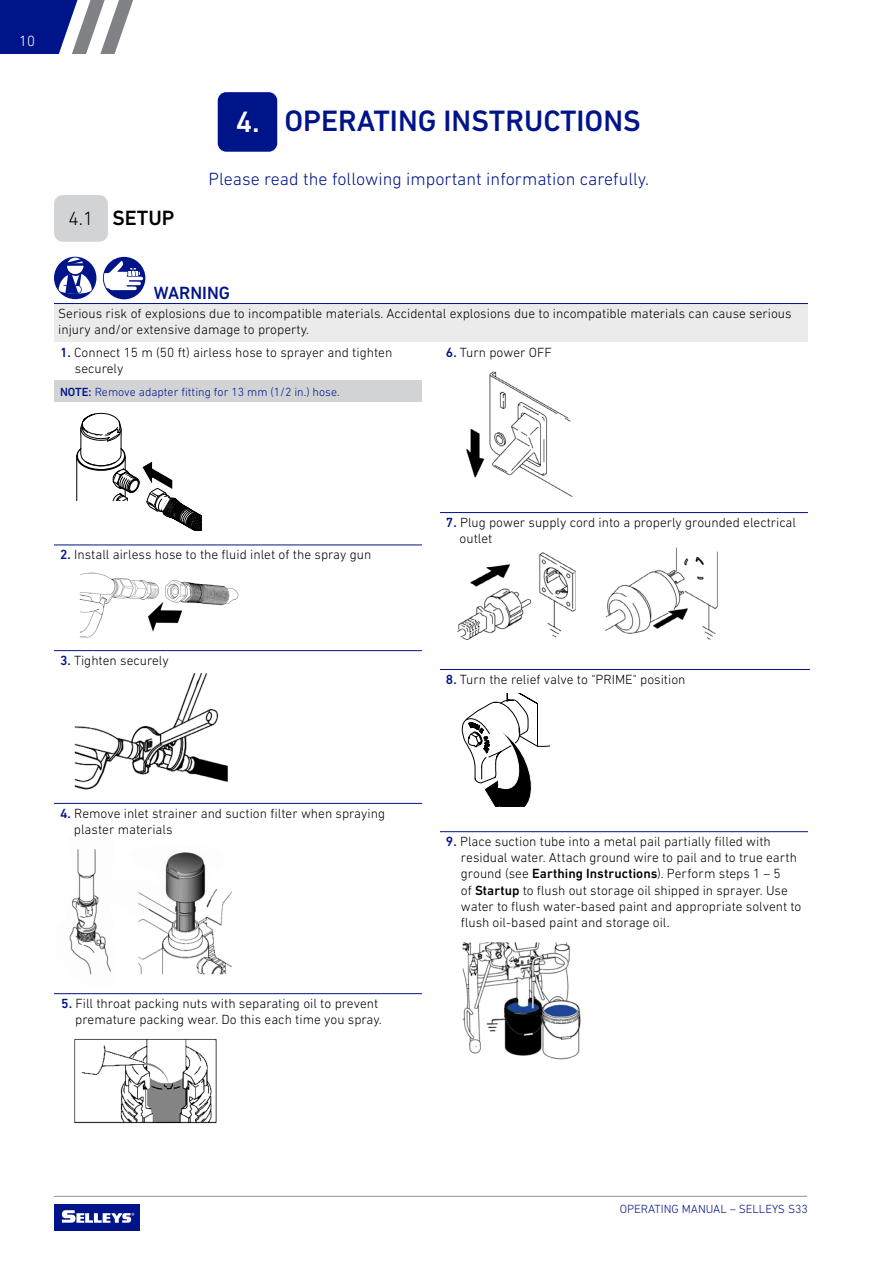
<style>
.page{position:relative;width:893px;height:1263px;background:#fff}
.page>*{position:absolute;margin:0;border:0;box-sizing:border-box;transform-origin:0 0}
.t1{font:500 30px "DIN Next LT Pro";color:#001489}
.t2{font:500 21px "DIN Next LT Pro";color:#000}
.t3{font:300 18px "DIN Next LT Pro";color:#001489}
.t4{font:500 18px "DIN Next LT Pro";color:#001489}
.t5{font:300 15px "DIN Next LT Pro";color:#fff}
.t6{font:300 13.5px/16.2px "DIN Next LT Pro";color:#000}
.t7{font:300 12px "DIN Next LT Pro";color:#001489}
.s1{color:#fff}
.s2{font-weight:300;font-size:19.5px}
.s3{font-weight:500;color:#001489}
.s4{font-weight:500}
</style>
<div class="page">
<div style="left:54px;top:1204px;width:85px;height:26px;background:#001489"></div>
<svg style="left:62px;top:1210px;width:72px;height:13px"></svg>
<hr style="left:54px;top:1196px;width:753px;height:1px;background:#939598">
<svg style="left:0;top:0;width:133px;height:54px"></svg>
<img style="left:54px;top:849px;width:195px;height:146px">
<img style="left:54px;top:673px;width:195px;height:130px">
<div style="left:54px;top:195px;width:54px;height:47px;background:#d1d3d4;border-radius:9px"></div>
<div style="left:54px;top:303px;width:754px;height:39px;background:#ebebec"></div>
<hr style="left:54px;top:303px;width:686px;height:1px;background:#001489">
<hr style="left:740px;top:303px;width:68px;height:1px;background:#001489">
<div style="left:218px;top:92px;width:59px;height:60px;background:#001489;border-radius:9px"></div>
<div style="left:54px;top:381px;width:368px;height:21px;background:#d1d3d4"></div>
<hr style="left:54px;top:545px;width:368px;height:1px;background:#001489">
<hr style="left:54px;top:650px;width:368px;height:1px;background:#001489">
<hr style="left:54px;top:803px;width:368px;height:1px;background:#001489">
<div style="left:54px;top:257px;width:42px;height:42px;background:#001489;border-radius:50%"></div>
<div style="left:67px;top:258px;width:16px;height:16px;background:#fff;border-radius:50%"></div>
<svg style="left:58px;top:273px;width:35px;height:22px"></svg>
<svg style="left:64px;top:259px;width:19px;height:7px"></svg>
<svg style="left:103px;top:257px;width:42px;height:42px"></svg>
<div style="left:104px;top:258px;width:40px;height:40px;background:#001489;border-radius:50%"></div>
<svg style="left:104px;top:261px;width:39px;height:29px"></svg>
<img style="left:74px;top:1039px;width:143px;height:85px">
<svg style="left:76px;top:413px;width:126px;height:118px"></svg>
<img style="left:79px;top:572px;width:160px;height:66px">
<img style="left:457px;top:547px;width:261px;height:93px">
<img style="left:462px;top:942px;width:119px;height:118px">
<hr style="left:440px;top:512px;width:368px;height:1px;background:#001489">
<hr style="left:440px;top:831px;width:368px;height:1px;background:#001489">
<hr style="left:440px;top:669px;width:370px;height:1px;background:#001489">
<img style="left:466px;top:371px;width:107px;height:126px">
<svg style="left:462px;top:693px;width:87px;height:114px"></svg>
<hr style="left:54px;top:993px;width:368px;height:1px;background:#001489">
<p class="t5" style="left:19px;top:32px;width:17px">10</p>
<h1 class="t1" style="left:236px;top:104px;width:406px"><span class="s1">4.</span> OPERATING INSTRUCTIONS</h1>
<h2 class="t2" style="left:68px;top:206px;width:108px"><span class="s2">4.1</span> SETUP</h2>
<h3 class="t3" style="left:208px;top:168px;width:442px">Please read the following important information carefully.</h3>
<h3 class="t4" style="left:154px;top:283px;width:78px">WARNING</h3>
<p class="t6" style="left:58px;top:305px;width:735px">Serious risk of explosions due to incompatible materials. Accidental explosions due to incompatible materials can cause serious injury and/or extensive damage to property.</p>
<p class="t6" style="left:75px;top:344px;width:319px;text-indent:-15px"><span class="s3">1.</span> Connect 15 m (50 ft) airless hose to sprayer and tighten securely</p>
<p class="t7" style="left:60px;top:385px;width:281px"><span class="s4">NOTE:</span> Remove adapter fitting for 13 mm (1/2 in.) hose.</p>
<p class="t6" style="left:446px;top:344px;width:107px"><span class="s3">6.</span> Turn power OFF</p>
<p class="t6" style="left:60px;top:546px;width:313px"><span class="s3">2.</span> Install airless hose to the fluid inlet of the spray gun</p>
<p class="t6" style="left:60px;top:652px;width:110px"><span class="s3">3.</span> Tighten securely</p>
<p class="t6" style="left:460px;top:514px;width:338px;text-indent:-14px"><span class="s3">7.</span> Plug power supply cord into a properly grounded electrical outlet</p>
<p class="t6" style="left:446px;top:672px;width:241px"><span class="s3">8.</span> Turn the relief valve to "PRIME" position</p>
<p class="t6" style="left:74px;top:805px;width:313px;text-indent:-14px"><span class="s3">4.</span> Remove inlet strainer and suction filter when spraying plaster materials</p>
<p class="t6" style="left:61px;top:995px;width:322px;text-align:right"><span class="s3">5.</span> Fill throat packing nuts with separating oil to prevent premature packing wear. Do this each time you spray.</p>
<p class="t6" style="left:461px;top:833px;width:342px;text-indent:-15px"><span class="s3">9.</span> Place suction tube into a metal pail partially filled with residual water. Attach ground wire to pail and to true earth ground (see <span class="s4">Earthing Instructions</span>). Perform steps 1 – 5<br>of <span class="s4">Startup</span> to flush out storage oil shipped in sprayer. Use water to flush water-based paint and appropriate solvent to flush oil-based paint and storage oil.</p>
<p class="t7" style="left:620px;top:1202px;width:190px">OPERATING MANUAL – SELLEYS S33</p>
</div>
